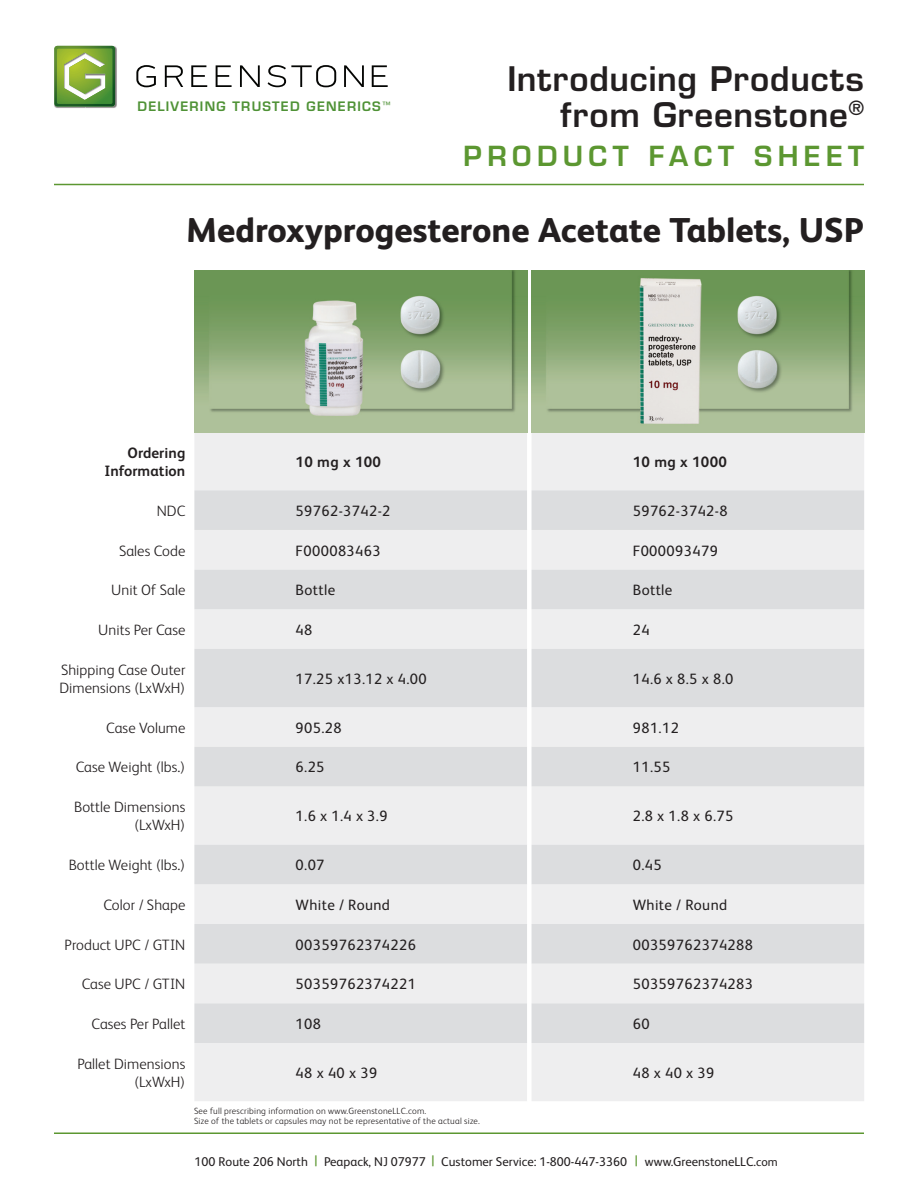
<style>
.page{position:relative;width:918px;height:1188px;background:#fff}
.page>*{position:absolute;margin:0;border:0;box-sizing:border-box;transform-origin:0 0}
.t1{font:800 34.5px "FS Albert Pro";color:#231f20}
.t2{font:600 33px/36px "Eurostile LT Std";letter-spacing:.025em;color:#231f20;text-align:right}
.t3{font:600 27px "Eurostile LT Std";letter-spacing:.2em;color:#5c9731}
.t4{font:15px "FS Albert Pro";letter-spacing:.025em;color:#231f20}
.t5{font:300 15px/18px "FS Albert Pro";letter-spacing:.005em;color:#231f20;text-align:right}
.t6{font:700 15px/18px "FS Albert";letter-spacing:.005em;color:#231f20;text-align:right}
.t7{font:12.75px "FS Albert Pro";color:#231f20}
.t8{font:600 12.75px "Eurostile LT Std";letter-spacing:.095em;color:#4f9236}
.t9{font:300 9px/10.5px "FS Albert Pro";letter-spacing:.025em;color:#231f20}
.s1{font-size:15px;color:#5c9731}
.s2{font-size:12px}
</style>
<div class="page">
<hr style="left:54px;top:184px;width:810px;height:1px;background:#5c9731">
<img style="left:54px;top:45px;width:63px;height:63px">
<img style="left:54px;top:46px;width:61px;height:60px">
<img style="left:57px;top:48px;width:54px;height:54px">
<svg style="left:136px;top:65px;width:20px;height:22px"></svg>
<svg style="left:165px;top:65px;width:18px;height:22px"></svg>
<svg style="left:191px;top:65px;width:16px;height:22px"></svg>
<svg style="left:216px;top:65px;width:16px;height:22px"></svg>
<svg style="left:240px;top:65px;width:20px;height:22px"></svg>
<svg style="left:268px;top:65px;width:68px;height:22px"></svg>
<svg style="left:344px;top:65px;width:20px;height:22px"></svg>
<svg style="left:372px;top:65px;width:16px;height:22px"></svg>
<hr style="left:54px;top:1132px;width:810px;height:2px;background:#5c9731">
<div style="left:194px;top:432px;width:670px;height:669px;background:#eeeeef"></div>
<svg style="left:194px;top:490px;width:670px;height:553px;background:#e4e5e6"></svg>
<img style="left:194px;top:270px;width:333px;height:162px">
<img style="left:532px;top:270px;width:332px;height:162px">
<p class="t8" style="left:138px;top:98px;width:254px">DELIVERING TRUSTED GENERICS<sup>™</sup></p>
<h2 class="t2" style="left:507px;top:61px;width:358px">Introducing Products from Greenstone<sup>®</sup></h2>
<h3 class="t3" style="left:463px;top:139px;width:402px">PRODUCT FACT SHEET</h3>
<p class="t1" style="left:186px;top:203px;width:679px">Medroxyprogesterone Acetate Tablets, USP</p>
<p class="t6" style="left:104px;top:443px;width:83px">Ordering<br>Information</p>
<p class="t6" style="left:296px;top:452px;width:87px">10 mg x 100</p>
<p class="t6" style="left:633px;top:452px;width:96px">10 mg x 1000</p>
<p class="t5" style="left:157px;top:501px;width:30px">NDC</p>
<p class="t4" style="left:296px;top:500px;width:96px">59762-3742-2</p>
<p class="t4" style="left:633px;top:500px;width:96px">59762-3742-8</p>
<p class="t5" style="left:119px;top:541px;width:68px">Sales Code</p>
<p class="t4" style="left:296px;top:540px;width:87px">F000083463</p>
<p class="t4" style="left:633px;top:540px;width:87px">F000093479</p>
<p class="t5" style="left:111px;top:580px;width:76px">Unit Of Sale</p>
<p class="t4" style="left:296px;top:579px;width:41px">Bottle</p>
<p class="t4" style="left:633px;top:579px;width:41px">Bottle</p>
<p class="t5" style="left:98px;top:620px;width:89px">Units Per Case</p>
<p class="t4" style="left:296px;top:619px;width:18px">48</p>
<p class="t4" style="left:633px;top:619px;width:18px">24</p>
<p class="t5" style="left:59px;top:660px;width:128px;text-align:left">Shipping Case Outer<br>Dimensions (LxWxH)</p>
<p class="t4" style="left:296px;top:668px;width:133px">17.25 x13.12 x 4.00</p>
<p class="t4" style="left:633px;top:668px;width:102px">14.6 x 8.5 x 8.0</p>
<p class="t5" style="left:106px;top:718px;width:81px">Case Volume</p>
<p class="t4" style="left:296px;top:717px;width:48px">905.28</p>
<p class="t4" style="left:633px;top:717px;width:48px">981.12</p>
<p class="t5" style="left:76px;top:757px;width:111px">Case Weight (lbs.)</p>
<p class="t4" style="left:296px;top:757px;width:30px">6.25</p>
<p class="t4" style="left:633px;top:757px;width:39px">11.55</p>
<p class="t5" style="left:74px;top:797px;width:113px">Bottle Dimensions (LxWxH)</p>
<p class="t4" style="left:296px;top:806px;width:93px">1.6 x 1.4 x 3.9</p>
<p class="t4" style="left:633px;top:806px;width:102px">2.8 x 1.8 x 6.75</p>
<p class="t5" style="left:69px;top:855px;width:118px">Bottle Weight (lbs.)</p>
<p class="t4" style="left:296px;top:855px;width:30px">0.07</p>
<p class="t4" style="left:633px;top:855px;width:30px">0.45</p>
<p class="t5" style="left:104px;top:895px;width:83px">Color / Shape</p>
<p class="t4" style="left:296px;top:894px;width:96px">White / Round</p>
<p class="t4" style="left:633px;top:894px;width:96px">White / Round</p>
<p class="t5" style="left:65px;top:935px;width:122px">Product UPC / GTIN</p>
<p class="t4" style="left:296px;top:934px;width:122px">00359762374226</p>
<p class="t4" style="left:633px;top:934px;width:122px">00359762374288</p>
<p class="t5" style="left:82px;top:974px;width:105px">Case UPC / GTIN</p>
<p class="t4" style="left:296px;top:973px;width:122px">50359762374221</p>
<p class="t4" style="left:633px;top:973px;width:122px">50359762374283</p>
<p class="t5" style="left:92px;top:1014px;width:95px">Cases Per Pallet</p>
<p class="t4" style="left:296px;top:1013px;width:27px">108</p>
<p class="t4" style="left:633px;top:1013px;width:18px">60</p>
<p class="t5" style="left:77px;top:1054px;width:109px">Pallet Dimensions (LxWxH)</p>
<p class="t4" style="left:296px;top:1062px;width:83px">48 x 40 x 39</p>
<p class="t4" style="left:633px;top:1062px;width:83px">48 x 40 x 39</p>
<p class="t9" style="left:194px;top:1105px;width:287px">See full prescribing information on www.GreenstoneLLC.com.<br>Size of the tablets or capsules may not be representative of the actual size.</p>
<p class="t7" style="left:195px;top:1153px;width:585px">100 Route 206 North <span class="s1">|</span> Peapack, NJ 07977 <span class="s1">|</span> Customer Service: 1-800-447-3360 <span class="s1">|</span> www.GreenstoneLLC.<span class="s2">com</span></p>
</div>
